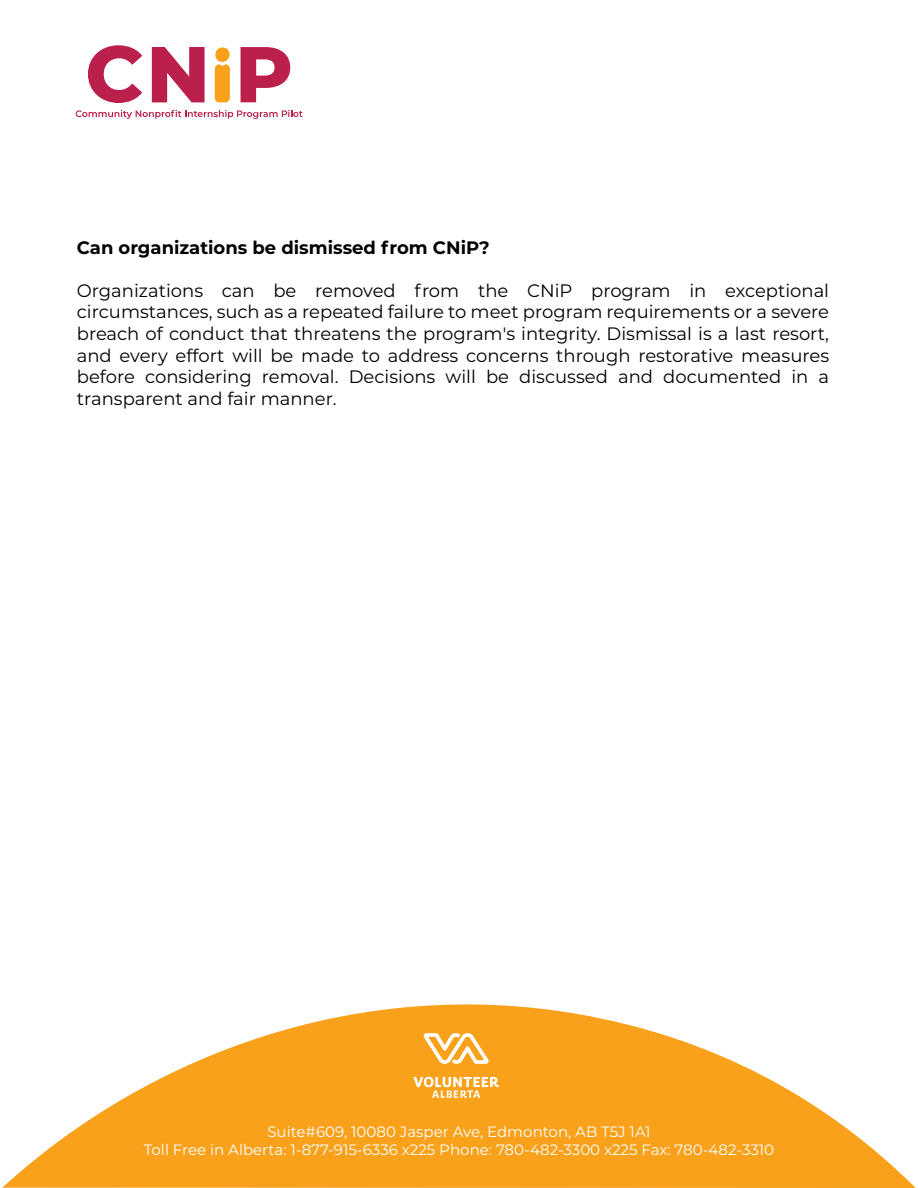
<style>
.page{position:relative;width:918px;height:1188px;background:#fff}
.page>*{position:absolute;margin:0;border:0;box-sizing:border-box;transform-origin:0 0}
.t1{font:18px/21.6px "Montserrat";color:#000;text-align:justify}
.t2{font:700 18px "Montserrat";color:#000}
.t3{font:15px/18px "Montserrat";color:#fff;text-align:center}
</style>
<div class="page">
<svg style="left:2px;top:1011px;width:914px;height:177px;fill:#f9a11b"></svg>
<img style="left:348px;top:1004px;width:215px;height:144px">
<svg style="left:76px;top:110px;width:227px;height:9px"></svg>
<svg style="left:88px;top:45px;width:54px;height:58px"></svg>
<svg style="left:215px;top:47px;width:15px;height:55px"></svg>
<svg style="left:241px;top:47px;width:49px;height:55px"></svg>
<svg style="left:152px;top:47px;width:53px;height:55px"></svg>
<p class="t2" style="left:77px;top:234px;width:415px">Can organizations be dismissed from CNiP?</p>
<p class="t1" style="left:77px;top:279px;width:754px">Organizations can be removed from the CNiP program in exceptional circumstances, such as a repeated failure to meet program requirements or a severe breach of conduct that threatens the program's integrity. Dismissal is a last resort, and every effort will be made to address concerns through restorative measures before considering removal. Decisions will be discussed and documented in a transparent and fair manner.</p>
<p class="t3" style="left:144px;top:1122px;width:632px">Suite#609, 10080 Jasper Ave, Edmonton, AB T5J 1A1<br>Toll Free in Alberta: 1-877-915-6336 x225 Phone: 780-482-3300 x225 Fax: 780-482-3310</p>
</div>
